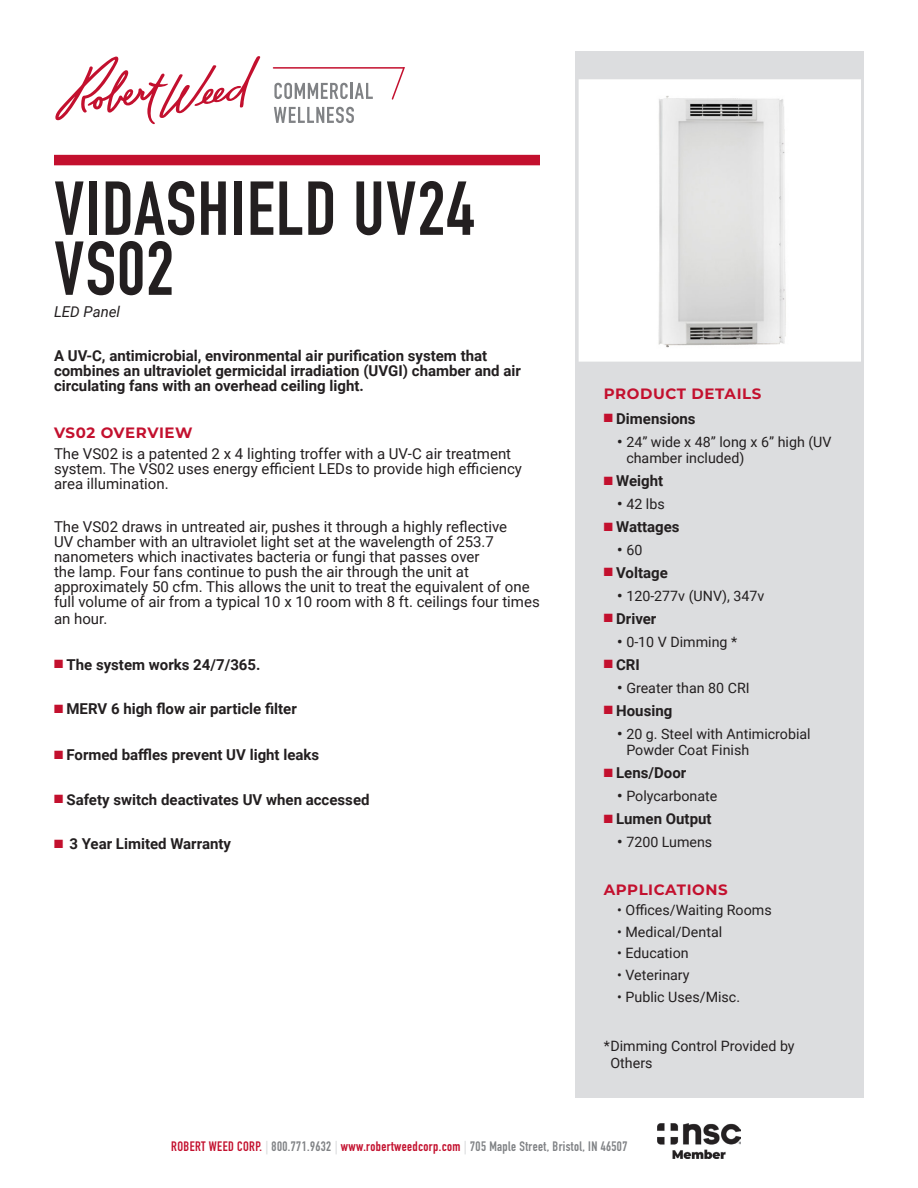
<style>
.page{position:relative;width:918px;height:1188px;background:#fff}
.page>*{position:absolute;margin:0;border:0;box-sizing:border-box;transform-origin:0 0}
.Product_Name_Headlin{font:700 75px/60px "DIN Condensed";letter-spacing:.015em;color:#231f20}
.Body_Copy_Subhead{font:15px/15px "Roboto";color:#231f20}
.Body_Copy_Subhead-2{font:700 15px/15px "Roboto";color:#231f20}
.Small_Subhead{font:700 15px "Montserrat";letter-spacing:.04em;color:#c3102e}
.Body_Copy_Subhead-3{font:700 15px "Montserrat";letter-spacing:.03em;color:#c3102e}
.Body_Copy_Subhead-4{font:italic 15px "Roboto";color:#231f20}
.Body_Copy_Subhead-5{font:14.25px/16.5px "Roboto";color:#231f20}
.Body_copy{font:14.25px "Roboto";color:#231f20}
.t1{font:700 13.5px "DIN Condensed";letter-spacing:.03em;color:#808285}
.s1{color:#c3102e}
.s2{font-weight:700;font-size:15px}
.s3{color:#dcdddf}
</style>
<div class="page">
<img style="left:657px;top:1123px;width:83px;height:36px">
<svg style="left:55px;top:56px;width:205px;height:68px"></svg>
<svg style="left:274px;top:107px;width:80px;height:16px"></svg>
<svg style="left:272px;top:67px;width:133px;height:33px"></svg>
<div style="left:54px;top:155px;width:486px;height:10px;background:#c3102e"></div>
<div style="left:576px;top:54px;width:288px;height:1043px;background:#dcdddf"></div>
<div style="left:579px;top:80px;width:281px;height:281px;background:#fff"></div>
<img style="left:658px;top:96px;width:128px;height:252px">
<div style="left:579px;top:79px;width:282px;height:283px;border:2px solid #fff"></div>
<p class="Product_Name_Headlin" style="left:54px;top:178px;width:422px">VIDASHIELD UV24<br>VS02</p>
<p class="Body_Copy_Subhead-4" style="left:54px;top:301px;width:68px">LED Panel</p>
<p class="Body_Copy_Subhead-2" style="left:54px;top:348px;width:468px">A UV-C, antimicrobial, environmental air purification system that combines an ultraviolet germicidal irradiation (UVGI) chamber and air circulating fans with an overhead ceiling light.</p>
<p class="Body_Copy_Subhead-3" style="left:54px;top:422px;width:140px">VS02 OVERVIEW</p>
<p class="Body_Copy_Subhead" style="left:54px;top:446px;width:470px">The VS02 is a patented 2 x 4 lighting troffer with a UV-C air treatment system. The VS02 uses energy efficient LEDs to provide high efficiency area illumination.</p>
<p class="Body_Copy_Subhead" style="left:54px;top:519px;width:487px">The VS02 draws in untreated air, pushes it through a highly reflective<br>UV chamber with an ultraviolet light set at the wavelength of 253.7 nanometers which inactivates bacteria or fungi that passes over<br>the lamp. Four fans continue to push the air through the unit at approximately 50 cfm. This allows the unit to treat the equivalent of one full volume of air from a typical 10 x 10 room with 8 ft. ceilings four times</p>
<p class="Body_Copy_Subhead" style="left:54px;top:610px;width:55px">an hour.</p>
<p class="Body_Copy_Subhead-2" style="left:54px;top:656px;width:208px"><span class="s1">■</span> The system works 24/7/365.</p>
<p class="Body_Copy_Subhead-2" style="left:54px;top:701px;width:244px"><span class="s1">■</span> MERV 6 high flow air particle filter</p>
<p class="Body_Copy_Subhead-2" style="left:54px;top:747px;width:267px"><span class="s1">■</span> Formed baffles prevent UV light leaks</p>
<p class="Body_Copy_Subhead-2" style="left:54px;top:791px;width:317px"><span class="s1">■</span> Safety switch deactivates UV when accessed</p>
<p class="Body_Copy_Subhead-2" style="left:54px;top:836px;width:179px"><span class="s1">■</span> 3 Year Limited Warranty</p>
<p class="Small_Subhead" style="left:604px;top:383px;width:159px">PRODUCT DETAILS</p>
<p class="Body_Copy_Subhead-2" style="left:604px;top:410px;width:93px"><span class="s1">■</span> Dimensions</p>
<p class="Body_Copy_Subhead-5" style="left:626px;top:433px;width:207px;text-indent:-9px"><span class="s2">•</span> 24” wide x 48” long x 6” high (UV chamber included)</p>
<p class="Body_Copy_Subhead-2" style="left:604px;top:473px;width:61px"><span class="s1">■</span> Weight</p>
<p class="Body_Copy_Subhead-5" style="left:617px;top:495px;width:49px"><span class="s2">•</span> 42 lbs</p>
<p class="Body_Copy_Subhead-2" style="left:604px;top:519px;width:77px"><span class="s1">■</span> Wattages</p>
<p class="Body_Copy_Subhead-5" style="left:617px;top:541px;width:27px"><span class="s2">•</span> 60</p>
<p class="Body_Copy_Subhead-2" style="left:604px;top:565px;width:66px"><span class="s1">■</span> Voltage</p>
<p class="Body_Copy_Subhead-5" style="left:617px;top:587px;width:149px"><span class="s2">•</span> 120-277v (UNV), 347v</p>
<p class="Body_Copy_Subhead-2" style="left:604px;top:611px;width:54px"><span class="s1">■</span> Driver</p>
<p class="Body_Copy_Subhead-5" style="left:617px;top:633px;width:121px"><span class="s2">•</span> 0-10 V Dimming *</p>
<p class="Body_Copy_Subhead-2" style="left:604px;top:657px;width:38px"><span class="s1">■</span> CRI</p>
<p class="Body_Copy_Subhead-5" style="left:617px;top:679px;width:134px"><span class="s2">•</span> Greater than 80 CRI</p>
<p class="Body_Copy_Subhead-2" style="left:604px;top:702px;width:70px"><span class="s1">■</span> Housing</p>
<p class="Body_Copy_Subhead-5" style="left:626px;top:725px;width:186px;text-indent:-9px"><span class="s2">•</span> 20 g. Steel with Antimicrobial<br>Powder Coat Finish</p>
<p class="Body_Copy_Subhead-2" style="left:604px;top:765px;width:84px"><span class="s1">■</span> Lens/Door</p>
<p class="Body_Copy_Subhead-5" style="left:617px;top:787px;width:102px"><span class="s2">•</span> Polycarbonate</p>
<p class="Body_Copy_Subhead-2" style="left:604px;top:811px;width:109px"><span class="s1">■</span> Lumen Output</p>
<p class="Body_Copy_Subhead-5" style="left:617px;top:833px;width:97px"><span class="s2">•</span> 7200 Lumens</p>
<p class="Small_Subhead" style="left:604px;top:879px;width:126px">APPLICATIONS</p>
<p class="Body_copy" style="left:617px;top:900px;width:156px">• Offices/Waiting Rooms</p>
<p class="Body_copy" style="left:617px;top:922px;width:107px">• Medical/Dental</p>
<p class="Body_copy" style="left:617px;top:943px;width:73px">• Education</p>
<p class="Body_copy" style="left:617px;top:965px;width:74px">• Veterinary</p>
<p class="Body_copy" style="left:617px;top:987px;width:124px">• Public Uses/Misc.</p>
<p class="Body_Copy_Subhead-5" style="left:610px;top:1038px;width:186px;text-indent:-7px">*Dimming Control Provided by<br>Others</p>
<p class="t1" style="left:171px;top:1137px;width:458px"><span class="s1">ROBERT WEED CORP.</span> <span class="s3">|</span> 800.771.9632 <span class="s3">|</span> <span class="s1">www.robertweedcorp.com</span> <span class="s3">|</span> 705 Maple Street, Bristol, IN 46507</p>
</div>
